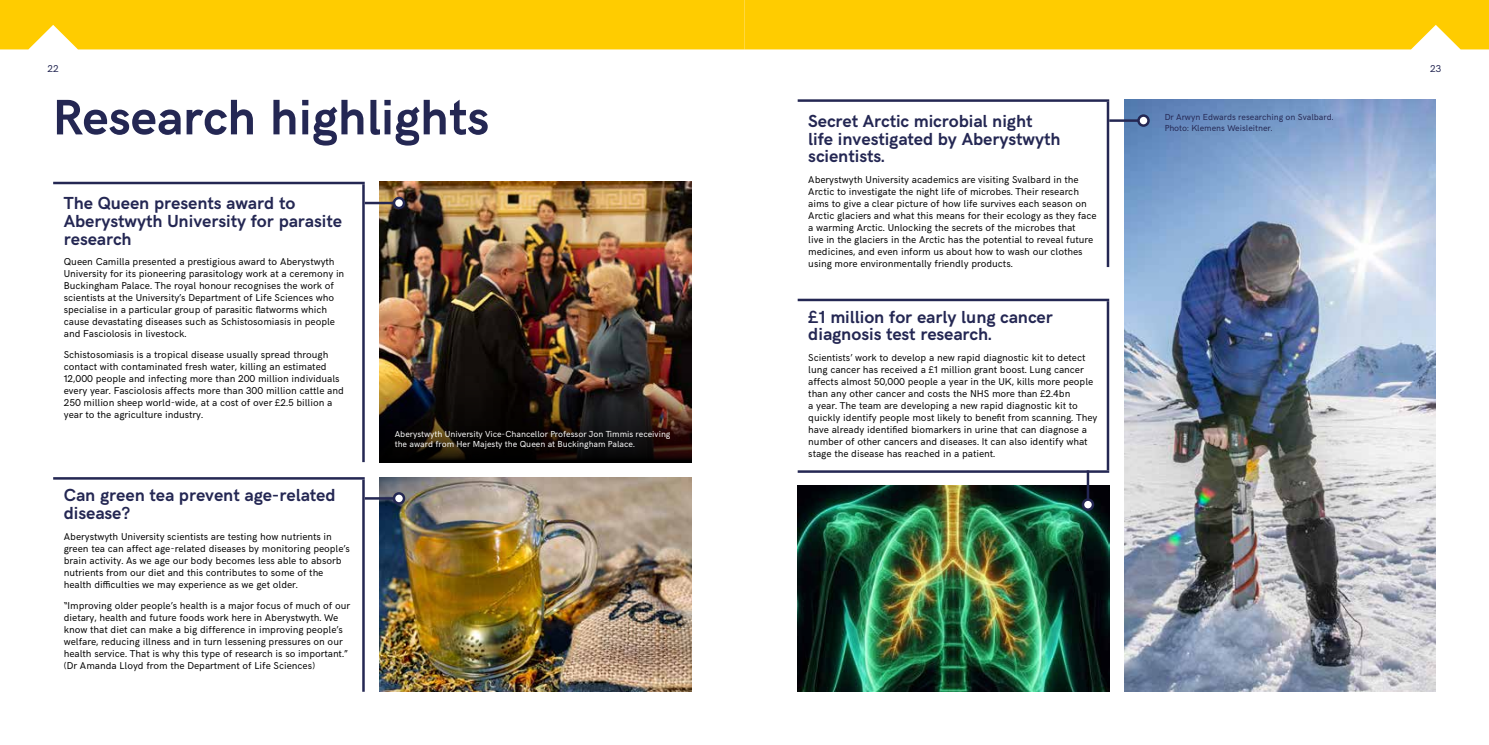
<style>
.page{position:relative;width:1489px;height:745px;background:#fff}
.page>*{position:absolute;margin:0;border:0;box-sizing:border-box;transform-origin:0 0}
.t1{font:700 50px "HK Grotesk";color:#242753}
.t2{font:700 17.5px/17.5px "HK Grotesk";color:#242753}
.t3{font:10px/12px "HK Grotesk";color:#000}
.t4{font:10px "HK Grotesk";color:#242753}
.t5{font:8.75px/10.5px "HK Grotesk";color:#fff}
.t6{font:8.75px/10.5px "HK Grotesk";color:#242753}
</style>
<div class="page">
<img style="left:380px;top:477px;width:311px;height:214px">
<img style="left:380px;top:182px;width:311px;height:191px">
<img style="left:1124px;top:99px;width:311px;height:592px">
<img style="left:797px;top:485px;width:312px;height:206px">
<div style="left:394px;top:198px;width:10px;height:9px;background:#fff;border-radius:50%"></div>
<svg style="left:394px;top:493px;width:10px;height:9px"></svg>
<hr style="left:365px;top:202px;width:29px;height:2px;background:#242753">
<div style="left:393px;top:197px;width:12px;height:12px;border:2px solid #242753;border-radius:50%"></div>
<hr style="left:365px;top:497px;width:29px;height:2px;background:#242753">
<div style="left:393px;top:492px;width:12px;height:12px;border:2px solid #242753;border-radius:50%"></div>
<hr style="left:53px;top:182px;width:312px;height:2px;background:#242753">
<hr style="left:362px;top:184px;width:3px;height:278px;background:#242753">
<hr style="left:53px;top:477px;width:312px;height:2px;background:#242753">
<hr style="left:362px;top:479px;width:3px;height:212px;background:#242753">
<svg style="left:1138px;top:116px;width:10px;height:9px"></svg>
<hr style="left:1109px;top:119px;width:29px;height:3px;background:#242753">
<div style="left:1137px;top:114px;width:12px;height:13px;border:2px solid #242753;border-radius:50%"></div>
<hr style="left:797px;top:99px;width:312px;height:3px;background:#242753">
<hr style="left:1106px;top:102px;width:3px;height:165px;background:#242753">
<hr style="left:797px;top:298px;width:312px;height:3px;background:#242753">
<hr style="left:1106px;top:301px;width:3px;height:169px;background:#242753">
<hr style="left:797px;top:470px;width:312px;height:2px;background:#242753">
<svg style="left:1083px;top:500px;width:9px;height:9px"></svg>
<hr style="left:1086px;top:470px;width:3px;height:29px;background:#242753">
<div style="left:1081px;top:498px;width:13px;height:12px;border:2px solid #242753;border-radius:50%"></div>
<img style="left:380px;top:373px;width:311px;height:89px">
<div style="left:0;top:0;width:1488px;height:49px;background:#fc0"></div>
<p class="t4" style="left:48px;top:61px;width:13px">22</p>
<p class="t4" style="left:1429px;top:61px;width:13px">23</p>
<h1 class="t1" style="left:53px;top:80px;width:437px">Research highlights</h1>
<h2 class="t2" style="left:64px;top:193px;width:279px">The Queen presents award to<br>Aberystwyth University for parasite research</h2>
<p class="t3" style="left:64px;top:255px;width:282px">Queen Camilla presented a prestigious award to Aberystwyth University for its pioneering parasitology work at a ceremony in Buckingham Palace. The royal honour recognises the work of scientists at the University’s Department of Life Sciences who specialise in a particular group of parasitic flatworms which cause devastating diseases such as Schistosomiasis in people and Fasciolosis in livestock.</p>
<p class="t3" style="left:64px;top:348px;width:281px">Schistosomiasis is a tropical disease usually spread through contact with contaminated fresh water, killing an estimated 12,000 people and infecting more than 200 million individuals every year. Fasciolosis affects more than 300 million cattle and 250 million sheep world-wide, at a cost of over £2.5 billion a year to the agriculture industry.</p>
<h2 class="t2" style="left:64px;top:485px;width:273px">Can green tea prevent age-related disease?</h2>
<p class="t3" style="left:64px;top:529px;width:287px">Aberystwyth University scientists are testing how nutrients in green tea can affect age-related diseases by monitoring people’s brain activity. As we age our body becomes less able to absorb nutrients from our diet and this contributes to some of the health difficulties we may experience as we get older.</p>
<p class="t3" style="left:64px;top:598px;width:288px">“Improving older people’s health is a major focus of much of our dietary, health and future foods work here in Aberystwyth. We know that diet can make a big difference in improving people’s welfare, reducing illness and in turn lessening pressures on our health service. That is why this type of research is so important.” (Dr Amanda Lloyd from the Department of Life Sciences)</p>
<p class="t5" style="left:395px;top:427px;width:277px">Aberystwyth University Vice-Chancellor Professor Jon Timmis receiving the award from Her Majesty the Queen at Buckingham Palace.</p>
<h2 class="t2" style="left:808px;top:111px;width:254px">Secret Arctic microbial night life investigated by Aberystwyth scientists.</h2>
<p class="t3" style="left:808px;top:173px;width:290px">Aberystwyth University academics are visiting Svalbard in the Arctic to investigate the night life of microbes. Their research aims to give a clear picture of how life survives each season on Arctic glaciers and what this means for their ecology as they face a warming Arctic. Unlocking the secrets of the microbes that<br>live in the glaciers in the Arctic has the potential to reveal future medicines, and even inform us about how to wash our clothes using more environmentally friendly products.</p>
<h2 class="t2" style="left:808px;top:306px;width:246px">£1 million for early lung cancer diagnosis test research.</h2>
<p class="t3" style="left:808px;top:351px;width:290px">Scientists’ work to develop a new rapid diagnostic kit to detect lung cancer has received a £1 million grant boost. Lung cancer affects almost 50,000 people a year in the UK, kills more people than any other cancer and costs the NHS more than £2.4bn<br>a year. The team are developing a new rapid diagnostic kit to quickly identify people most likely to benefit from scanning. They have already identified biomarkers in urine that can diagnose a number of other cancers and diseases. It can also identify what stage the disease has reached in a patient.</p>
<p class="t6" style="left:1164px;top:111px;width:170px">Dr Arwyn Edwards researching on Svalbard.<br>Photo: Klemens Weisleitner.</p>
</div>
